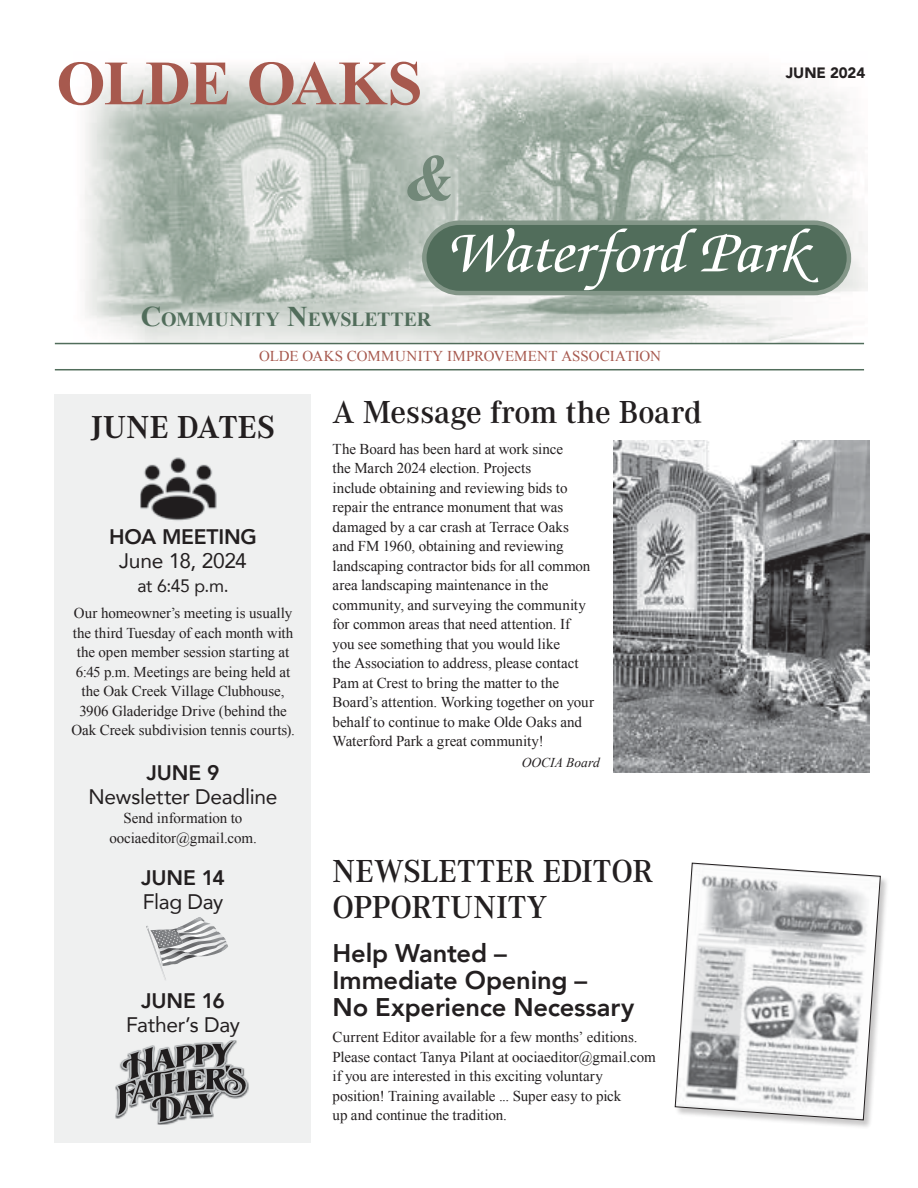
<style>
.page{position:relative;width:918px;height:1188px;background:#fff}
.page>*{position:absolute;margin:0;border:0;box-sizing:border-box;transform-origin:0 0}
.t1{font:italic 700 66px "Times New Roman";color:#728879}
.t2{font:700 63px "Times New Roman";letter-spacing:-.015em;color:#a7594e}
.t3{font:italic 500 60px "Zapf Chancery";letter-spacing:-.015em;color:#fff;scale:1.1 1}
.t4{font:600 33px/36px "Corporate A";letter-spacing:-.005em;color:#231f20}
.t5{font:700 33px "Corporate A";letter-spacing:.005em;color:#231f20}
.t6{font:800 25.5px/27px "Avenir";letter-spacing:-.01em;color:#231f20}
.t7{font:21px "Avenir";letter-spacing:-.015em;color:#231f20}
.t8{font:800 21px "Avenir";letter-spacing:-.01em;color:#231f20}
.t9{font:700 19.95px "Times New Roman";color:#516d5b}
.t10{font:18px "Avenir";color:#231f20}
.t11{font:15px/19.5px "Times New Roman";letter-spacing:-.005em;color:#231f20;text-align:center}
.t12{font:15px "Times New Roman";letter-spacing:.005em;color:#a7594e}
.t13{font:900 15px "Avenir";letter-spacing:-.005em;color:#231f20}
.t14{font:italic 13.5px "Times New Roman";color:#231f20}
.s1{font-size:28.5px}
</style>
<div class="page">
<img style="left:74px;top:63px;width:793px;height:280px">
<hr style="left:55px;top:343px;width:809px;height:1px;background:#516d5b">
<hr style="left:55px;top:369px;width:809px;height:1px;background:#516d5b">
<div style="left:424px;top:223px;width:425px;height:70px;background:#516d5b;border-radius:35px"></div>
<div style="left:422px;top:220px;width:429px;height:75px;border:4px solid #839688;border-radius:35px"></div>
<div style="left:54px;top:394px;width:256px;height:749px;background:#eff0f0"></div>
<img style="left:140px;top:457px;width:77px;height:64px">
<img style="left:614px;top:440px;width:255px;height:332px">
<div style="left:675px;top:863px;width:214px;height:266px;background:#231f20;opacity:.25"></div>
<svg style="left:675px;top:863px;width:206px;height:257px"></svg>
<img style="left:115px;top:1080px;width:134px;height:45px">
<svg style="left:116px;top:1040px;width:131px;height:83px"></svg>
<svg style="left:146px;top:917px;width:82px;height:63px"></svg>
<h2 class="t2" style="left:56px;top:40px;width:368px">OLDE OAKS</h2>
<h1 class="t1" style="left:404px;top:132px;width:53px">&amp;</h1>
<p class="t13" style="left:786px;top:60px;width:81px">JUNE 2024</p>
<h3 class="t9" style="left:141px;top:306px;width:292px"><span class="s1">C</span>OMMUNITY <span class="s1">N</span>EWSLETTER</h3>
<h3 class="t3" style="left:446px;top:221px;width:329px">Waterford Park</h3>
<p class="t12" style="left:259px;top:346px;width:404px">OLDE OAKS COMMUNITY IMPROVEMENT ASSOCIATION</p>
<h3 class="t5" style="left:91px;top:409px;width:185px">JUNE DATES</h3>
<h3 class="t8" style="left:109px;top:521px;width:149px">HOA MEETING</h3>
<h3 class="t7" style="left:119px;top:544px;width:129px">June 18, 2024</h3>
<p class="t10" style="left:137px;top:571px;width:93px">at 6:45 p.m.</p>
<p class="t11" style="left:71px;top:603px;width:225px">Our homeowner’s meeting is usually the third Tuesday of each month with the open member session starting at 6:45 p.m. Meetings are being held at the Oak Creek Village Clubhouse, 3906 Gladeridge Drive (behind the Oak Creek subdivision tennis courts).</p>
<h3 class="t8" style="left:147px;top:756px;width:74px">JUNE 9</h3>
<h3 class="t7" style="left:88px;top:780px;width:191px">Newsletter Deadline</h3>
<p class="t11" style="left:109px;top:808px;width:149px">Send information to oociaeditor@gmail.com.</p>
<h3 class="t8" style="left:141px;top:862px;width:85px">JUNE 14</h3>
<h3 class="t7" style="left:143px;top:885px;width:82px">Flag Day</h3>
<h3 class="t8" style="left:141px;top:984px;width:85px">JUNE 16</h3>
<h3 class="t7" style="left:126px;top:1008px;width:115px">Father’s Day</h3>
<h3 class="t4" style="left:333px;top:395px;width:371px">A Message from the Board</h3>
<p class="t11" style="left:333px;top:439px;width:263px;text-align:left">The Board has been hard at work since<br>the March 2024 election. Projects<br>include obtaining and reviewing bids to repair the entrance monument that was damaged by a car crash at Terrace Oaks and FM 1960, obtaining and reviewing landscaping contractor bids for all common area landscaping maintenance in the community, and surveying the community for common areas that need attention. If you see something that you would like<br>the Association to address, please contact Pam at Crest to bring the matter to the Board’s attention. Working together on your behalf to continue to make Olde Oaks and Waterford Park a great community!</p>
<p class="t14" style="left:522px;top:753px;width:80px">OOCIA Board</p>
<h3 class="t4" style="left:333px;top:854px;width:322px">NEWSLETTER EDITOR<br>OPPORTUNITY</h3>
<h3 class="t6" style="left:333px;top:940px;width:303px">Help Wanted –<br>Immediate Opening –<br>No Experience Necessary</h3>
<p class="t11" style="left:333px;top:1027px;width:325px;text-align:left">Current Editor available for a few months’ editions.<br>Please contact Tanya Pilant at oociaeditor@gmail.com if you are interested in this exciting voluntary position! Training available ... Super easy to pick<br>up and continue the tradition.</p>
</div>
